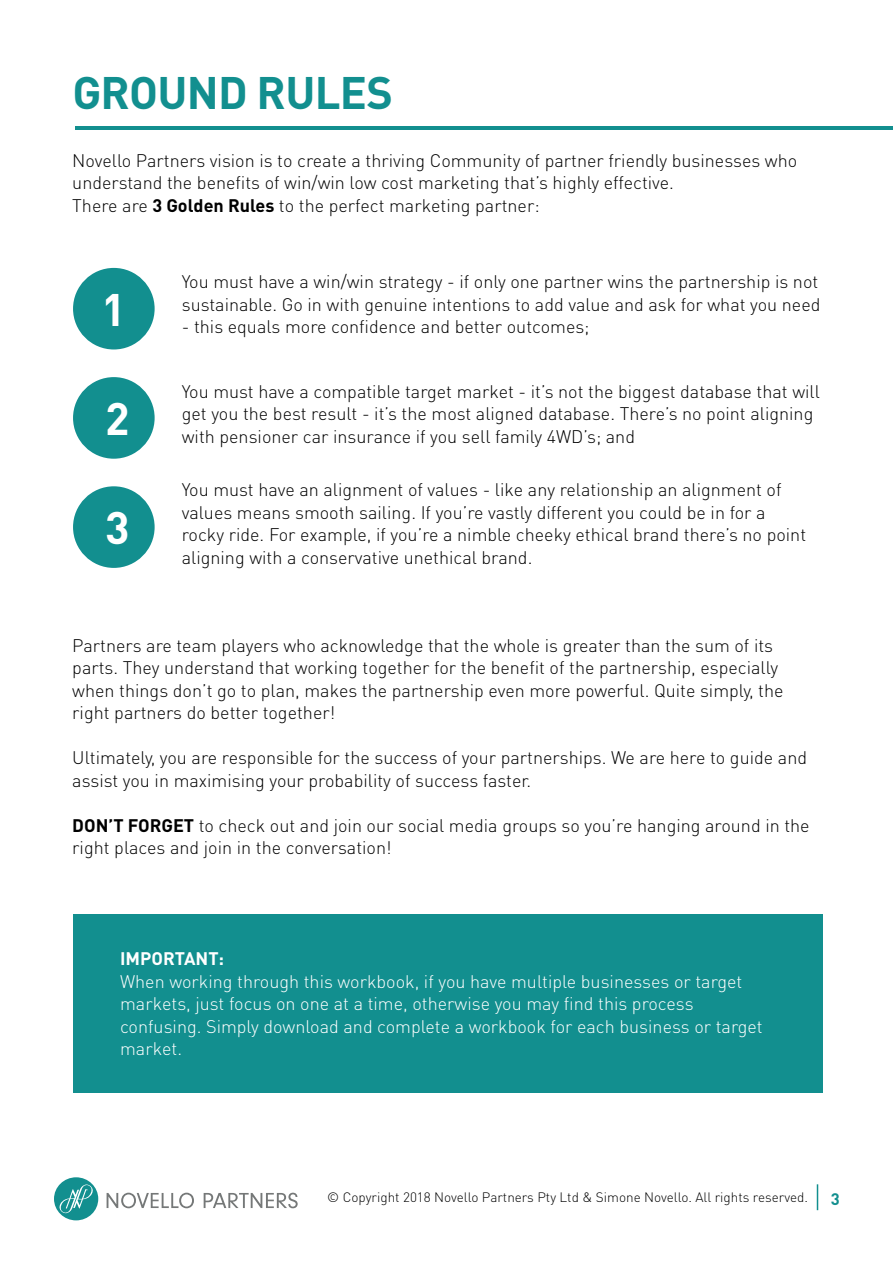
<style>
.page{position:relative;width:893px;height:1263px;background:#fff}
.page>*{position:absolute;margin:0;border:0;box-sizing:border-box;transform-origin:0 0}
.t1{font:700 45px "DIN Pro";letter-spacing:-.015em;color:#128f8f}
.t2{font:700 45px "DIN Pro";color:#fff}
.t3{font:300 18px/22.5px "DIN Pro";color:#000}
.t4{font:300 18px/22.5px "DIN Pro";color:#fff}
.t5{font:700 18px "DIN Pro";color:#fff}
.t6{font:700 16.5px "DIN Pro";color:#128f8f}
.t7{font:300 13.5px "DIN Pro";color:#000}
.s1{font-weight:700}
</style>
<div class="page">
<svg style="left:107px;top:1193px;width:87px;height:15px"></svg>
<svg style="left:204px;top:1193px;width:94px;height:15px"></svg>
<div style="left:54px;top:1177px;width:44px;height:43px;background:#128f8f;border-radius:50%"></div>
<svg style="left:59px;top:1184px;width:34px;height:29px"></svg>
<svg style="left:817px;top:1184px;width:1px;height:26px"></svg>
<div style="left:73px;top:914px;width:750px;height:179px;background:#128f8f"></div>
<hr style="left:75px;top:127px;width:818px;height:3px;background:#128f8f">
<div style="left:73px;top:268px;width:82px;height:81px;background:#128f8f;border-radius:50%"></div>
<div style="left:73px;top:377px;width:82px;height:82px;background:#128f8f;border-radius:50%"></div>
<div style="left:73px;top:486px;width:82px;height:82px;background:#128f8f;border-radius:50%"></div>
<h1 class="t1" style="left:73px;top:62px;width:322px">GROUND RULES</h1>
<p class="t3" style="left:72px;top:148px;width:726px">Novello Partners vision is to create a thriving Community of partner friendly businesses who understand the benefits of win/win low cost marketing that’s highly effective.<br>There are <span class="s1">3 Golden Rules</span> to the perfect marketing partner:</p>
<h1 class="t2" style="left:102px;top:279px;width:26px">1</h1>
<h1 class="t2" style="left:105px;top:388px;width:26px">2</h1>
<h1 class="t2" style="left:105px;top:497px;width:26px">3</h1>
<p class="t3" style="left:182px;top:270px;width:640px">You must have a win/win strategy - if only one partner wins the partnership is not sustainable. Go in with genuine intentions to add value and ask for what you need</p>
<p class="t3" style="left:182px;top:315px;width:409px">- this equals more confidence and better outcomes;</p>
<p class="t3" style="left:182px;top:379px;width:640px">You must have a compatible target market - it’s not the biggest database that will get you the best result - it’s the most aligned database. There’s no point aligning</p>
<p class="t3" style="left:182px;top:424px;width:455px">with pensioner car insurance if you sell family 4WD’s; and</p>
<p class="t3" style="left:182px;top:478px;width:626px">You must have an alignment of values - like any relationship an alignment of values means smooth sailing. If you’re vastly different you could be in for a rocky ride. For example, if you’re a nimble cheeky ethical brand there’s no point aligning with a conservative unethical brand.</p>
<p class="t3" style="left:72px;top:633px;width:713px">Partners are team players who acknowledge that the whole is greater than the sum of its parts. They understand that working together for the benefit of the partnership, especially when things don’t go to plan, makes the partnership even more powerful. Quite simply, the right partners do better together!</p>
<p class="t3" style="left:72px;top:746px;width:736px">Ultimately, you are responsible for the success of your partnerships. We are here to guide and assist you in maximising your probability of success faster.</p>
<p class="t3" style="left:72px;top:813px;width:739px"><span class="s1">DON’T FORGET</span> to check out and join our social media groups so you’re hanging around in the right places and join in the conversation!</p>
<p class="t5" style="left:120px;top:947px;width:106px">IMPORTANT:</p>
<p class="t4" style="left:120px;top:969px;width:644px">When working through this workbook, if you have multiple businesses or target markets, just focus on one at a time, otherwise you may find this process confusing. Simply download and complete a workbook for each business or target market.</p>
<p class="t7" style="left:327px;top:1188px;width:482px">© Copyright 2018 Novello Partners Pty Ltd &amp; Simone Novello. All rights reserved.</p>
<p class="t6" style="left:831px;top:1188px;width:10px">3</p>
</div>
